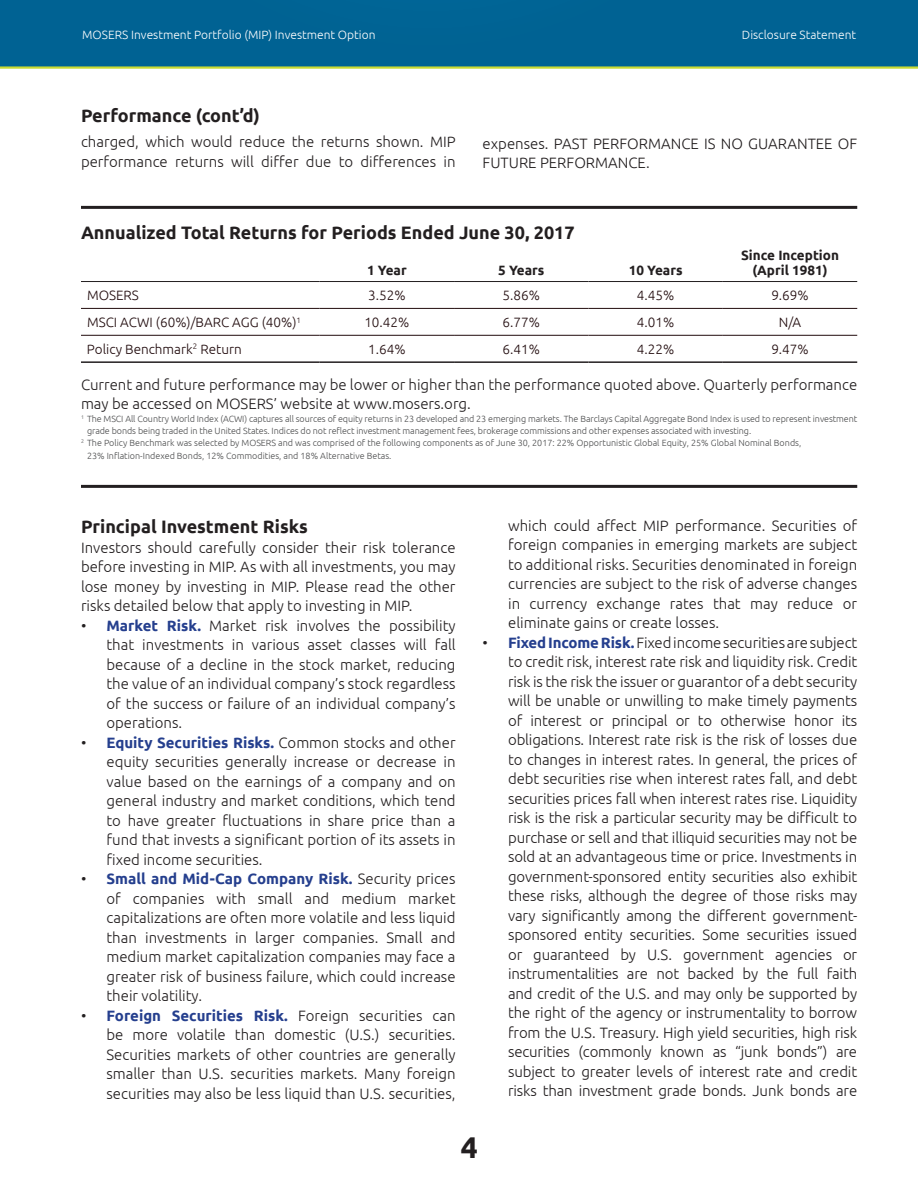
<style>
.page{position:relative;width:918px;height:1188px;background:#fff}
.page>*{position:absolute;margin:0;border:0;box-sizing:border-box;transform-origin:0 0}
.t1{font:700 30px "Ubuntu";color:#231f20}
.t2{font:700 18px "Ubuntu";color:#231f20}
.t3{font:300 15px/19.5px "Ubuntu";color:#231f20;text-align:justify}
.t4{font:300 13.5px "Ubuntu";color:#210b0d}
.t5{font:700 13.5px/15px "Ubuntu";color:#231f20;text-align:center}
.t6{font:300 12px "Ubuntu";color:#fff}
.t7{font:300 9px "Ubuntu";letter-spacing:-.01em;color:#4b4c4d}
.s1{font-weight:700;color:#253f8e}
</style>
<div class="page">
<div style="left:0;top:0;width:918px;height:68px;background:#006293"></div>
<hr style="left:0;top:66px;width:918px;height:3px;background:#c8da33">
<hr style="left:81px;top:281px;width:239px;height:1px;background:#231f20">
<hr style="left:320px;top:281px;width:134px;height:1px;background:#231f20">
<hr style="left:454px;top:281px;width:134px;height:1px;background:#231f20">
<hr style="left:588px;top:281px;width:135px;height:1px;background:#231f20">
<hr style="left:723px;top:281px;width:134px;height:1px;background:#231f20">
<hr style="left:81px;top:361px;width:239px;height:2px;background:#231f20">
<hr style="left:320px;top:361px;width:134px;height:2px;background:#231f20">
<hr style="left:454px;top:361px;width:134px;height:2px;background:#231f20">
<hr style="left:588px;top:361px;width:135px;height:2px;background:#231f20">
<hr style="left:723px;top:361px;width:134px;height:2px;background:#231f20">
<hr style="left:81px;top:308px;width:239px;height:1px;background:#210b0d">
<hr style="left:320px;top:308px;width:134px;height:1px;background:#210b0d">
<hr style="left:454px;top:308px;width:134px;height:1px;background:#210b0d">
<hr style="left:588px;top:308px;width:135px;height:1px;background:#210b0d">
<hr style="left:723px;top:308px;width:134px;height:1px;background:#210b0d">
<hr style="left:81px;top:335px;width:239px;height:1px;background:#210b0d">
<hr style="left:320px;top:335px;width:134px;height:1px;background:#210b0d">
<hr style="left:454px;top:335px;width:134px;height:1px;background:#210b0d">
<hr style="left:588px;top:335px;width:135px;height:1px;background:#210b0d">
<hr style="left:723px;top:335px;width:134px;height:1px;background:#210b0d">
<hr style="left:81px;top:485px;width:776px;height:3px;background:#231f20">
<hr style="left:81px;top:206px;width:776px;height:3px;background:#231f20">
<p class="t6" style="left:82px;top:28px;width:295px">MOSERS Investment Portfolio (MIP) Investment Option</p>
<p class="t6" style="left:742px;top:28px;width:116px">Disclosure Statement</p>
<p class="t2" style="left:81px;top:105px;width:180px">Performance (cont’d)</p>
<p class="t3" style="left:81px;top:132px;width:376px">charged, which would reduce the returns shown. MIP performance returns will differ due to differences in</p>
<p class="t3" style="left:483px;top:133px;width:376px">expenses. PAST PERFORMANCE IS NO GUARANTEE OF<br>FUTURE PERFORMANCE.</p>
<p class="t2" style="left:81px;top:221px;width:495px">Annualized Total Returns for Periods Ended June 30, 2017</p>
<p class="t5" style="left:367px;top:262px;width:41px">1 Year</p>
<p class="t5" style="left:498px;top:262px;width:48px">5 Years</p>
<p class="t5" style="left:629px;top:262px;width:55px">10 Years</p>
<p class="t5" style="left:741px;top:247px;width:99px">Since Inception (April 1981)</p>
<p class="t4" style="left:87px;top:287px;width:53px">MOSERS</p>
<p class="t4" style="left:368px;top:287px;width:39px">3.52%</p>
<p class="t4" style="left:503px;top:287px;width:39px">5.86%</p>
<p class="t4" style="left:637px;top:287px;width:39px">4.45%</p>
<p class="t4" style="left:771px;top:287px;width:39px">9.69%</p>
<p class="t4" style="left:87px;top:314px;width:215px">MSCI ACWI (60%)/BARC AGG (40%)<sup>1</sup></p>
<p class="t4" style="left:364px;top:314px;width:46px">10.42%</p>
<p class="t4" style="left:503px;top:314px;width:39px">6.77%</p>
<p class="t4" style="left:637px;top:314px;width:39px">4.01%</p>
<p class="t4" style="left:779px;top:314px;width:24px">N/A</p>
<p class="t4" style="left:87px;top:341px;width:156px">Policy Benchmark<sup>2</sup> Return</p>
<p class="t4" style="left:368px;top:341px;width:39px">1.64%</p>
<p class="t4" style="left:503px;top:341px;width:39px">6.41%</p>
<p class="t4" style="left:637px;top:341px;width:39px">4.22%</p>
<p class="t4" style="left:771px;top:341px;width:39px">9.47%</p>
<p class="t3" style="left:81px;top:374px;width:778px">Current and future performance may be lower or higher than the performance quoted above. Quarterly performance may be accessed on MOSERS’ website at www.mosers.org.</p>
<p class="t7" style="left:81px;top:413px;width:778px"><sup>1</sup> The MSCI All Country World Index (ACWI) captures all sources of equity returns in 23 developed and 23 emerging markets. The Barclays Capital Aggregate Bond Index is used to represent investment</p>
<p class="t7" style="left:87px;top:425px;width:666px">grade bonds being traded in the United States. Indices do not reflect investment management fees, brokerage commissions and other expenses associated with investing.</p>
<p class="t7" style="left:81px;top:438px;width:722px"><sup>2</sup> The Policy Benchmark was selected by MOSERS and was comprised of the following components as of June 30, 2017: 22% Opportunistic Global Equity, 25% Global Nominal Bonds,</p>
<p class="t7" style="left:87px;top:450px;width:306px">23% Inflation-Indexed Bonds, 12% Commodities, and 18% Alternative Betas.</p>
<p class="t2" style="left:81px;top:516px;width:228px">Principal Investment Risks</p>
<p class="t3" style="left:81px;top:537px;width:376px">Investors should carefully consider their risk tolerance before investing in MIP. As with all investments, you may lose money by investing in MIP. Please read the other risks detailed below that apply to investing in MIP.</p>
<p class="t3" style="left:106px;top:615px;width:351px;text-indent:-26px">• <span class="s1">Market Risk.</span> Market risk involves the possibility that investments in various asset classes will fall because of a decline in the stock market, reducing the value of an individual company’s stock regardless of the success or failure of an individual company’s operations.</p>
<p class="t3" style="left:106px;top:732px;width:351px;text-indent:-25px">• <span class="s1">Equity Securities Risks.</span> Common stocks and other equity securities generally increase or decrease in value based on the earnings of a company and on general industry and market conditions, which tend to have greater fluctuations in share price than a fund that invests a significant portion of its assets in fixed income securities.</p>
<p class="t3" style="left:107px;top:869px;width:351px;text-indent:-26px">• <span class="s1">Small and Mid-Cap Company Risk.</span> Security prices of companies with small and medium market capitalizations are often more volatile and less liquid than investments in larger companies. Small and medium market capitalization companies may face a greater risk of business failure, which could increase their volatility.</p>
<p class="t3" style="left:107px;top:1005px;width:351px;text-indent:-26px">• <span class="s1">Foreign Securities Risk.</span> Foreign securities can be more volatile than domestic (U.S.) securities.<br>Securities markets of other countries are generally smaller than U.S. securities markets. Many foreign securities may also be less liquid than U.S. securities,</p>
<p class="t3" style="left:508px;top:515px;width:351px">which could affect MIP performance. Securities of foreign companies in emerging markets are subject to additional risks. Securities denominated in foreign currencies are subject to the risk of adverse changes in currency exchange rates that may reduce or eliminate gains or create losses.</p>
<p class="t3" style="left:508px;top:632px;width:351px;text-indent:-26px">• <span class="s1">Fixed Income Risk.</span> Fixed income securities are subject to credit risk, interest rate risk and liquidity risk. Credit risk is the risk the issuer or guarantor of a debt security will be unable or unwilling to make timely payments of interest or principal or to otherwise honor its obligations. Interest rate risk is the risk of losses due to changes in interest rates. In general, the prices of debt securities rise when interest rates fall, and debt securities prices fall when interest rates rise. Liquidity risk is the risk a particular security may be difficult to purchase or sell and that illiquid securities may not be sold at an advantageous time or price. Investments in government-sponsored entity securities also exhibit these risks, although the degree of those risks may vary significantly among the different government&shy;sponsored entity securities. Some securities issued or guaranteed by U.S. government agencies or instrumentalities are not backed by the full faith and credit of the U.S. and may only be supported by the right of the agency or instrumentality to borrow from the U.S. Treasury. High yield securities, high risk securities (commonly known as “junk bonds”) are subject to greater levels of interest rate and credit risks than investment grade bonds. Junk bonds are</p>
<h1 class="t1" style="left:461px;top:1129px;width:19px">4</h1>
</div>
